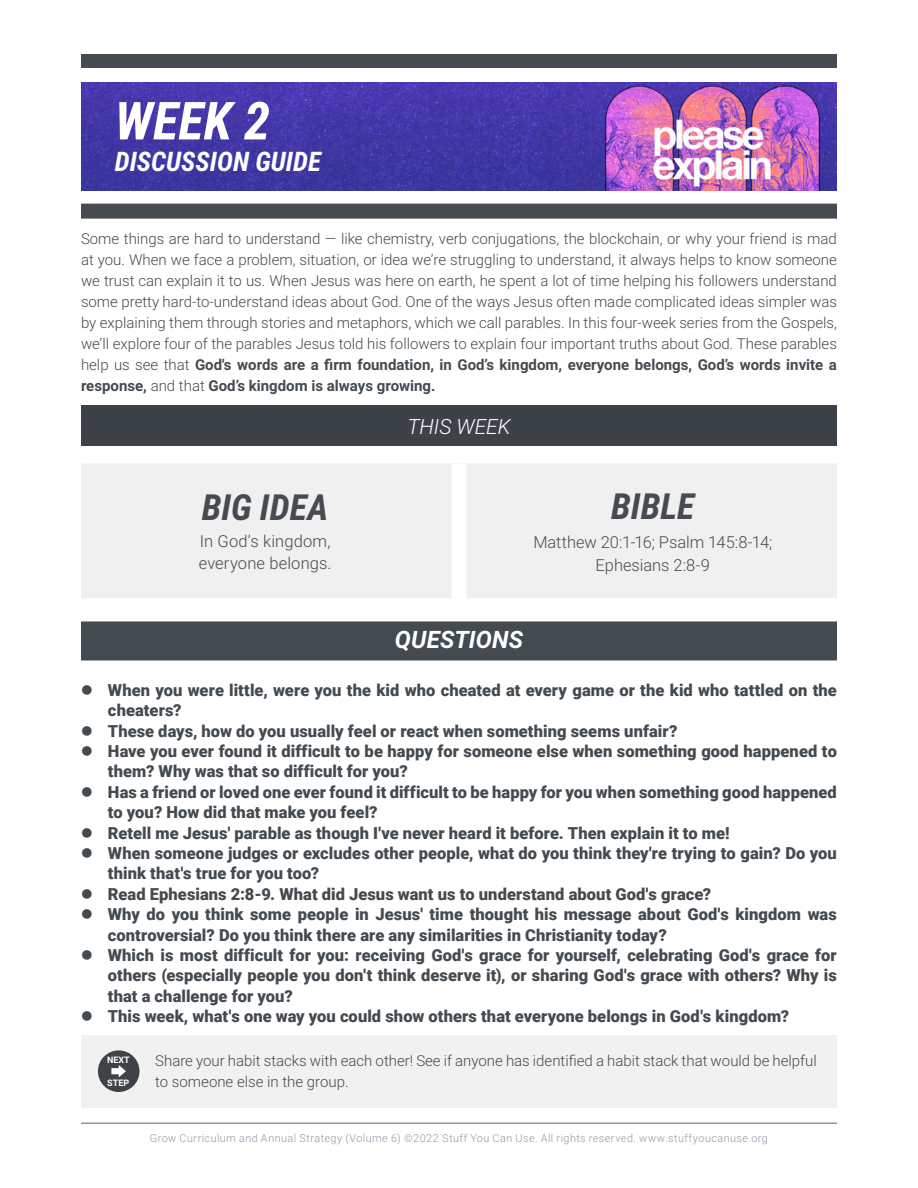
<style>
.page{position:relative;width:918px;height:1188px;background:#fff}
.page>*{position:absolute;margin:0;border:0;box-sizing:border-box;transform-origin:0 0}
.t1{font:italic 700 52.5px "Roboto Condensed";color:#fff}
.t2{font:italic 700 36px "Roboto Condensed";color:#454b51}
.t3{font:italic 700 27px "Roboto Condensed";color:#fff}
.t4{font:italic 700 24px "Roboto";letter-spacing:.005em;color:#fff}
.t5{font:italic 300 21px "Roboto";letter-spacing:-.005em;color:#fff}
.t6{font:900 16.5px/20.4px "Roboto";letter-spacing:.005em;color:#434a50}
.t7{font:300 16.5px/22.5px "Roboto";letter-spacing:-.005em;color:#454b51;text-align:center}
.t8{font:300 16.5px/22.5px "Roboto";letter-spacing:.01em;color:#434a50}
.t9{font:300 15px/21px "Roboto";color:#434a50;text-align:justify}
.t10{font:300 10.8px "Roboto";letter-spacing:.04em;color:#8f99a6}
.t11{font:700 9px "Roboto";color:#fff}
.s1{font-weight:700}
</style>
<div class="page">
<hr style="left:81px;top:1122px;width:756px;height:2px;background:#8d949e">
<div style="left:81px;top:54px;width:756px;height:14px;background:#454b51"></div>
<div style="left:81px;top:204px;width:756px;height:15px;background:#454b51"></div>
<img style="left:81px;top:82px;width:756px;height:108px">
<div style="left:81px;top:405px;width:756px;height:41px;background:#3d4248"></div>
<div style="left:81px;top:463px;width:756px;height:135px;background:#f0f0f0"></div>
<div style="left:452px;top:464px;width:14px;height:135px;background:#fff"></div>
<div style="left:81px;top:621px;width:756px;height:39px;background:#434a50"></div>
<div style="left:81px;top:1035px;width:756px;height:73px;background:#f1f1f1"></div>
<div style="left:98px;top:1050px;width:42px;height:42px;background:#3f4247;border-radius:50%"></div>
<svg style="left:111px;top:1065px;width:15px;height:12px"></svg>
<h1 class="t1" style="left:115px;top:84px;width:157px">WEEK 2</h1>
<h3 class="t3" style="left:115px;top:142px;width:208px">DISCUSSION GUIDE</h3>
<p class="t9" style="left:81px;top:228px;width:757px">Some things are hard to understand — like chemistry, verb conjugations, the blockchain, or why your friend is mad at you. When we face a problem, situation, or idea we’re struggling to understand, it always helps to know someone we trust can explain it to us. When Jesus was here on earth, he spent a lot of time helping his followers understand some pretty hard-to-understand ideas about God. One of the ways Jesus often made complicated ideas simpler was by explaining them through stories and metaphors, which we call parables. In this four-week series from the Gospels, we’ll explore four of the parables Jesus told his followers to explain four important truths about God. These parables help us see that <span class="s1">God's words are a firm foundation, in God’s kingdom, everyone belongs, God’s words invite a response,</span> and that <span class="s1">God’s kingdom is always growing.</span></p>
<h2 class="t2" style="left:202px;top:482px;width:128px">BIG IDEA</h2>
<p class="t8" style="left:199px;top:529px;width:134px">In God’s kingdom, everyone belongs.</p>
<p class="t5" style="left:407px;top:411px;width:105px">THIS WEEK</p>
<h2 class="t2" style="left:611px;top:481px;width:85px">BIBLE</h2>
<p class="t7" style="left:533px;top:530px;width:240px">Matthew 20:1-16; Psalm 145:8-14;<br>Ephesians 2:8-9</p>
<h3 class="t4" style="left:395px;top:623px;width:130px">QUESTIONS</h3>
<p class="t6" style="left:108px;top:679px;width:731px">When you were little, were you the kid who cheated at every game or the kid who tattled on the cheaters?<br>These days, how do you usually feel or react when something seems unfair?<br>Have you ever found it difficult to be happy for someone else when something good happened to them? Why was that so difficult for you?<br>Has a friend or loved one ever found it difficult to be happy for you when something good happened to you? How did that make you feel?<br>Retell me Jesus' parable as though I've never heard it before. Then explain it to me!<br>When someone judges or excludes other people, what do you think they're trying to gain? Do you think that's true for you too?<br>Read Ephesians 2:8-9. What did Jesus want us to understand about God's grace?<br>Why do you think some people in Jesus' time thought his message about God's kingdom was controversial? Do you think there are any similarities in Christianity today?<br>Which is most difficult for you: receiving God's grace for yourself, celebrating God's grace for others (especially people you don't think deserve it), or sharing God's grace with others? Why is that a challenge for you?<br>This week, what's one way you could show others that everyone belongs in God's kingdom?</p>
<p class="t9" style="left:155px;top:1050px;width:663px">Share your habit stacks with each other! See if anyone has identified a habit stack that would be helpful to someone else in the group.</p>
<p class="t11" style="left:107px;top:1054px;width:24px">NEXT</p>
<p class="t11" style="left:107px;top:1076px;width:23px">STEP</p>
<p class="t10" style="left:150px;top:1131px;width:620px">Grow Curriculum and Annual Strategy (Volume 6) ©2022 Stuff You Can Use. All rights reserved. www.stuffyoucanuse.org</p>
</div>
